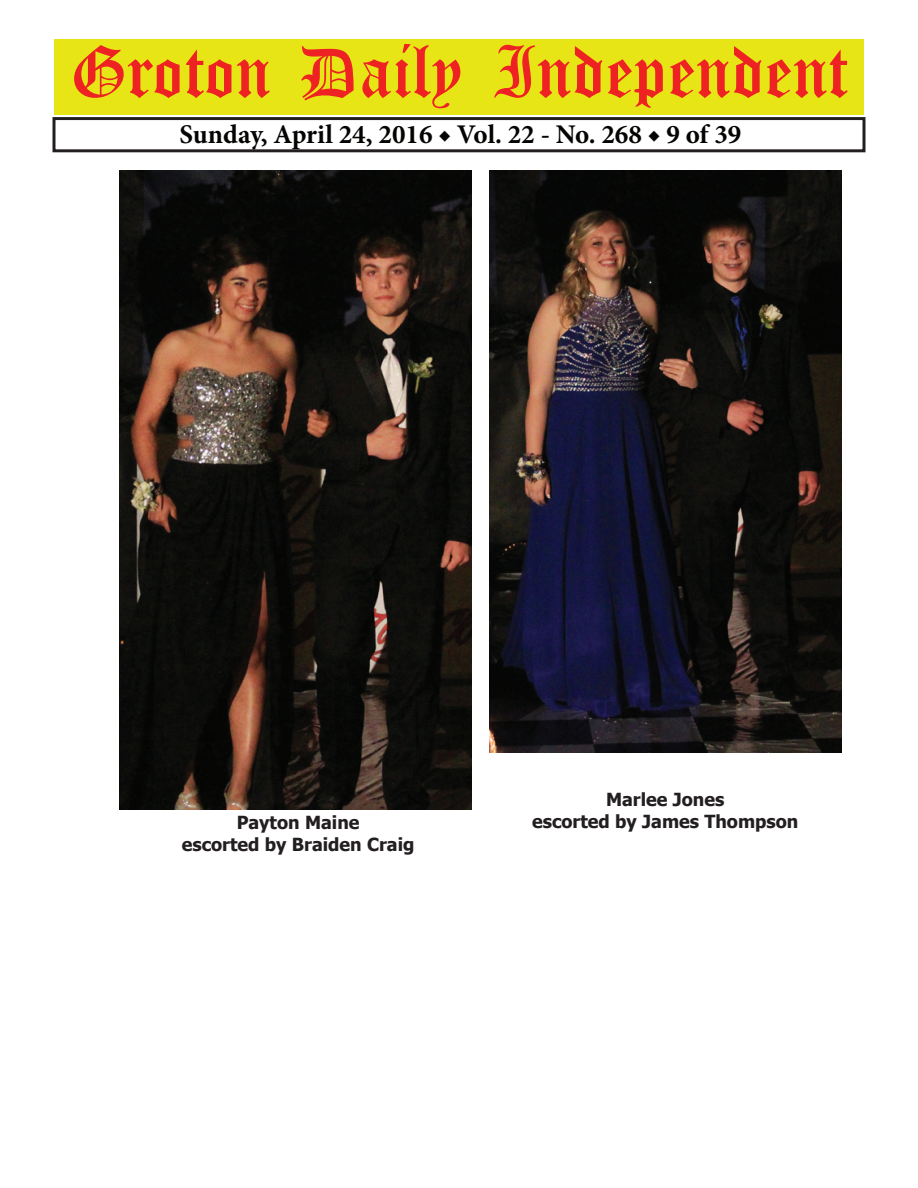
<style>
.page{position:relative;width:918px;height:1188px;background:#fff}
.page>*{position:absolute;margin:0;border:0;box-sizing:border-box;transform-origin:0 0}
.t1{font:54px "Old English Five";color:#ee2123}
.t2{font:700 27px "Minion Pro";color:#040503}
.t3{font:700 18px/21.6px "Tahoma";color:#231f20;text-align:center}
</style>
<div class="page">
<div style="left:52px;top:117px;width:814px;height:35px;border:3px solid #231f20"></div>
<div style="left:54px;top:40px;width:810px;height:75px;background:#e7e515"></div>
<img style="left:120px;top:171px;width:352px;height:639px">
<img style="left:489px;top:171px;width:352px;height:582px">
<h1 class="t1" style="left:70px;top:47px;width:779px">Groton Daily Independent</h1>
<h2 class="t2" style="left:180px;top:116px;width:563px">Sunday, April 24, 2016 ◆ Vol. 22 - No. 268 ◆ 9 of 39</h2>
<p class="t3" style="left:182px;top:810px;width:234px">Payton Maine<br>escorted by Braiden Craig</p>
<p class="t3" style="left:532px;top:788px;width:268px">Marlee Jones<br>escorted by James Thompson</p>
</div>
